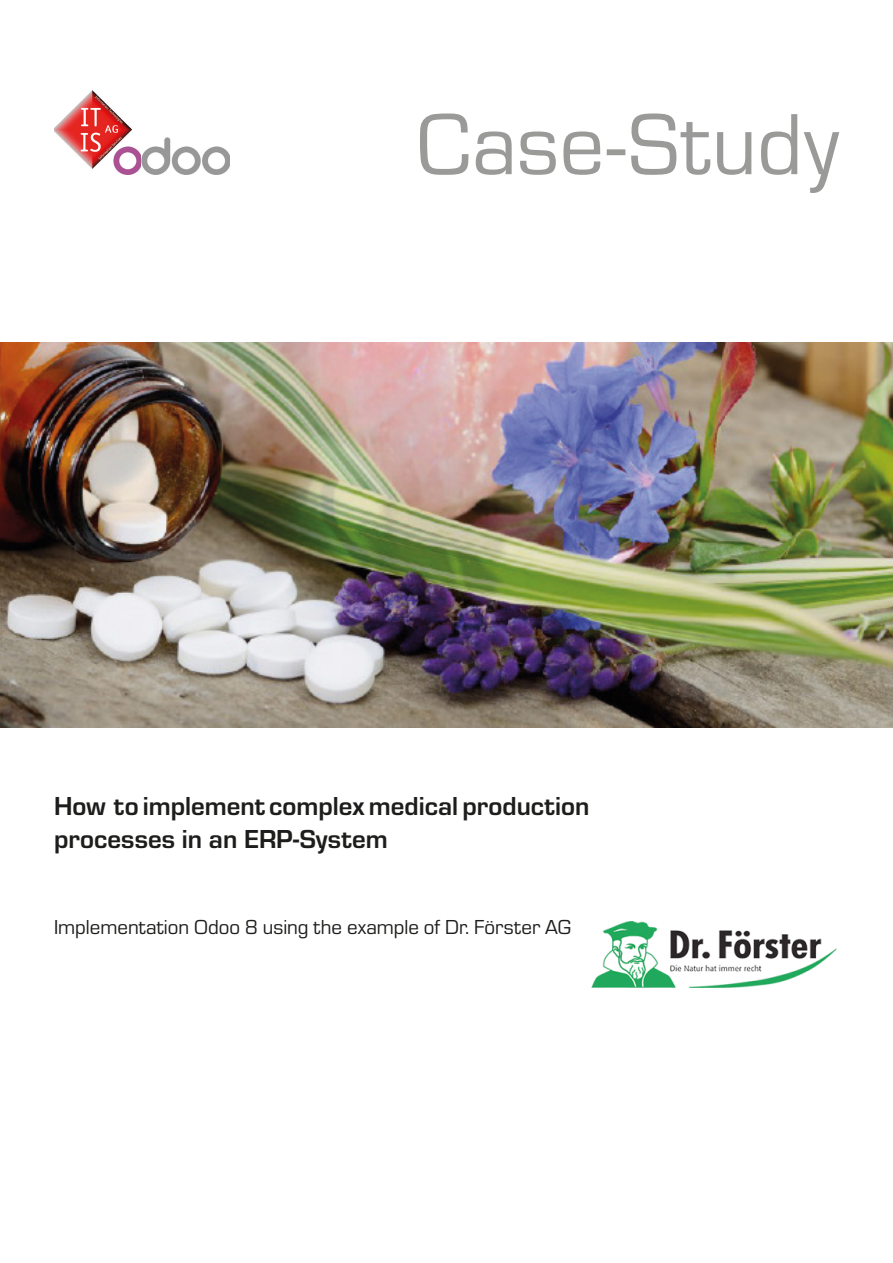
<style>
.page{position:relative;width:893px;height:1263px;background:#fff}
.page>*{position:absolute;margin:0;border:0;box-sizing:border-box;transform-origin:0 0}
.t1{font:90px "Eurostile";letter-spacing:.01em;color:#9a9a99}
.t2{font:700 27px/32.4px "Eurostile";color:#1d1d1b}
.t3{font:21px "Eurostile";color:#1d1d1b}
</style>
<div class="page">
<img style="left:0;top:343px;width:893px;height:384px">
<img style="left:591px;top:921px;width:246px;height:67px">
<img style="left:54px;top:90px;width:176px;height:84px">
<h1 class="t1" style="left:416px;top:85px;width:424px">Case-Study</h1>
<p class="t2" style="left:54px;top:788px;width:537px">How to implement complex medical production processes in an ERP-System</p>
<p class="t3" style="left:54px;top:913px;width:519px">Implementation Odoo 8 using the example of Dr. Förster AG</p>
</div>
